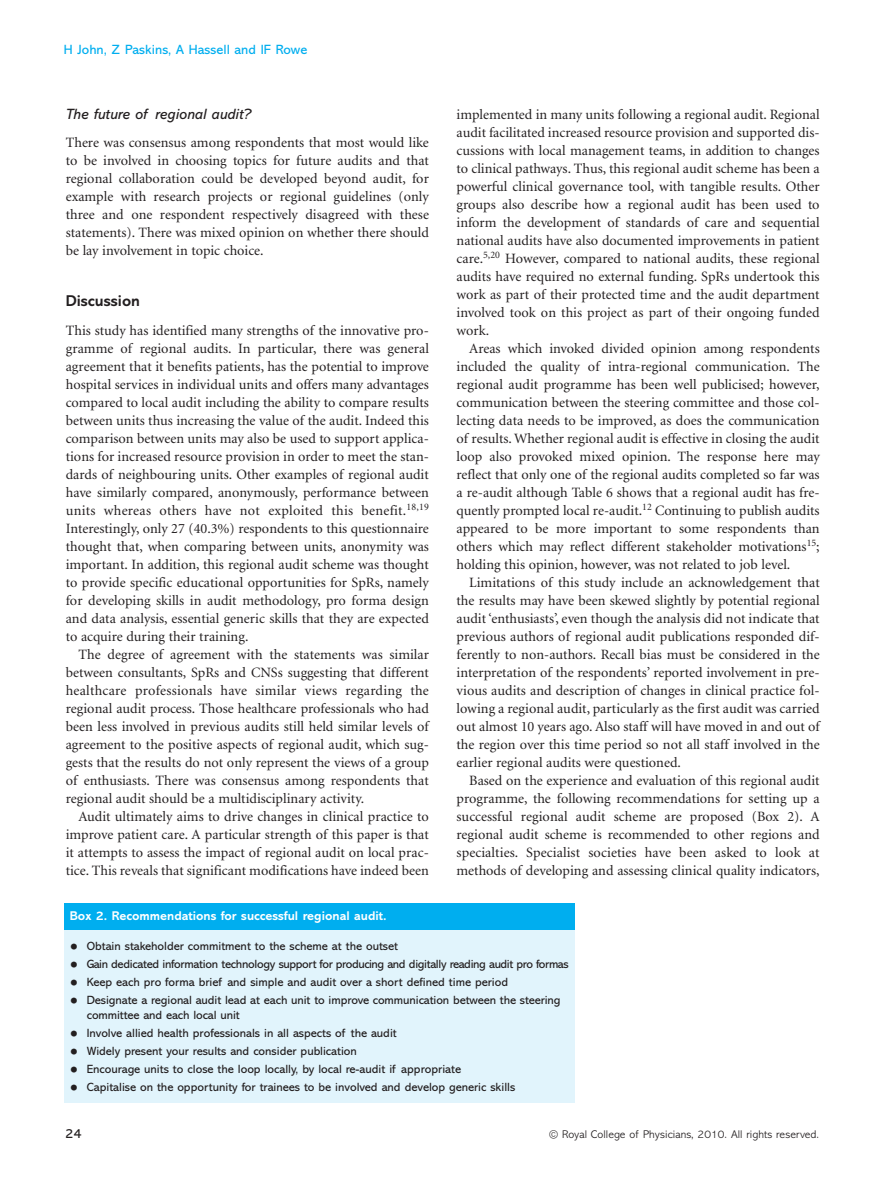
<style>
.page{position:relative;width:893px;height:1191px;background:#fff}
.page>*{position:absolute;margin:0;border:0;box-sizing:border-box;transform-origin:0 0}
.t1{font:700 15.75px "Abadi";color:#231f20}
.t2{font:italic 15px "Abadi";color:#231f20}
.t3{font:14.25px/18px "Minion";color:#231f20;text-align:justify}
.t4{font:13.5px "Abadi";letter-spacing:.005em;color:#00aeef}
.t5{font:13.5px "Abadi";color:#231f20}
.t6{font:700 12.75px "Abadi";color:#fff}
.t7{font:12px/15px "Abadi";color:#231f20}
.t8{font:12px "Abadi";letter-spacing:-.03em;color:#231f20}
.t9{font:300 11.25px "Abadi";letter-spacing:.005em;color:#231f20}
.s1{font-size:24px}
</style>
<div class="page">
<svg style="left:64px;top:903px;width:511px;height:200px;background:#c2eafa"></svg>
<p class="t4" style="left:64px;top:44px;width:245px">H John, Z Paskins, A Hassell and IF Rowe</p>
<p class="t2" style="left:66px;top:108px;width:187px">The future of regional audit?</p>
<p class="t3" style="left:66px;top:135px;width:365px">There was consensus among respondents that most would like to be involved in choosing topics for future audits and that regional collaboration could be developed beyond audit, for example with research projects or regional guidelines (only three and one respondent respectively disagreed with these statements). There was mixed opinion on whether there should be lay involvement in topic choice.</p>
<p class="t1" style="left:66px;top:295px;width:76px">Discussion</p>
<p class="t3" style="left:66px;top:322px;width:365px">This study has identified many strengths of the innovative pro&shy;gramme of regional audits. In particular, there was general agreement that it benefits patients, has the potential to improve hospital services in individual units and offers many advantages compared to local audit including the ability to compare results between units thus increasing the value of the audit. Indeed this comparison between units may also be used to support applica&shy;tions for increased resource provision in order to meet the stan&shy;dards of neighbouring units. Other examples of regional audit have similarly compared, anonymously, performance between units whereas others have not exploited this benefit.<sup>18,19<br></sup>Interestingly, only 27 (40.3%) respondents to this questionnaire thought that, when comparing between units, anonymity was important. In addition, this regional audit scheme was thought to provide specific educational opportunities for SpRs, namely for developing skills in audit methodology, pro forma design and data analysis, essential generic skills that they are expected to acquire during their training.</p>
<p class="t3" style="left:66px;top:646px;width:365px;text-indent:13px">The degree of agreement with the statements was similar between consultants, SpRs and CNSs suggesting that different healthcare professionals have similar views regarding the regional audit process. Those healthcare professionals who had been less involved in previous audits still held similar levels of agreement to the positive aspects of regional audit, which sug&shy;gests that the results do not only represent the views of a group of enthusiasts. There was consensus among respondents that regional audit should be a multidisciplinary activity.</p>
<p class="t3" style="left:66px;top:808px;width:365px;text-indent:13px">Audit ultimately aims to drive changes in clinical practice to improve patient care. A particular strength of this paper is that it attempts to assess the impact of regional audit on local prac&shy;tice. This reveals that significant modifications have indeed been</p>
<p class="t3" style="left:457px;top:106px;width:365px">implemented in many units following a regional audit. Regional audit facilitated increased resource provision and supported dis&shy;cussions with local management teams, in addition to changes to clinical pathways. Thus, this regional audit scheme has been a powerful clinical governance tool, with tangible results. Other groups also describe how a regional audit has been used to inform the development of standards of care and sequential national audits have also documented improvements in patient care.<sup>5,20</sup> However, compared to national audits, these regional audits have required no external funding. SpRs undertook this work as part of their protected time and the audit department involved took on this project as part of their ongoing funded work.</p>
<p class="t3" style="left:457px;top:340px;width:365px;text-indent:13px">Areas which invoked divided opinion among respondents included the quality of intra-regional communication. The regional audit programme has been well publicised; however, communication between the steering committee and those col&shy;lecting data needs to be improved, as does the communication of results. Whether regional audit is effective in closing the audit loop also provoked mixed opinion. The response here may reflect that only one of the regional audits completed so far was a re-audit although Table 6 shows that a regional audit has fre&shy;quently prompted local re-audit.<sup>12</sup> Continuing to publish audits appeared to be more important to some respondents than others which may reflect different stakeholder motivations<sup>15</sup>; holding this opinion, however, was not related to job level.</p>
<p class="t3" style="left:457px;top:574px;width:365px;text-indent:13px">Limitations of this study include an acknowledgement that the results may have been skewed slightly by potential regional audit ‘enthusiasts’, even though the analysis did not indicate that previous authors of regional audit publications responded dif&shy;ferently to non-authors. Recall bias must be considered in the interpretation of the respondents’ reported involvement in pre&shy;vious audits and description of changes in clinical practice fol&shy;lowing a regional audit, particularly as the first audit was carried out almost 10 years ago. Also staff will have moved in and out of the region over this time period so not all staff involved in the earlier regional audits were questioned.</p>
<p class="t3" style="left:457px;top:772px;width:365px;text-indent:13px">Based on the experience and evaluation of this regional audit programme, the following recommendations for setting up a successful regional audit scheme are proposed (Box 2). A regional audit scheme is recommended to other regions and specialties. Specialist societies have been asked to look at methods of developing and assessing clinical quality indicators,</p>
<p class="t6" style="left:70px;top:911px;width:318px">Box 2. Recommendations for successful regional audit.</p>
<p class="t7" style="left:70px;top:939px;width:330px"><span class="s1">•</span> Obtain stakeholder commitment to the scheme at the outset</p>
<p class="t8" style="left:70px;top:959px;width:500px"><span class="s1">•</span> Gain dedicated information technology support for producing and digitally reading audit pro formas</p>
<p class="t7" style="left:70px;top:975px;width:440px"><span class="s1">•</span> Keep each pro forma brief and simple and audit over a short defined time period</p>
<p class="t7" style="left:87px;top:993px;width:475px;text-indent:-17px"><span class="s1">•</span> Designate a regional audit lead at each unit to improve communication between the steering committee and each local unit</p>
<p class="t7" style="left:70px;top:1026px;width:328px"><span class="s1">•</span> Involve allied health professionals in all aspects of the audit</p>
<p class="t7" style="left:70px;top:1044px;width:289px"><span class="s1">•</span> Widely present your results and consider publication</p>
<p class="t7" style="left:70px;top:1062px;width:393px"><span class="s1">•</span> Encourage units to close the loop locally, by local re-audit if appropriate</p>
<p class="t7" style="left:70px;top:1080px;width:447px"><span class="s1">•</span> Capitalise on the opportunity for trainees to be involved and develop generic skills</p>
<p class="t5" style="left:65px;top:1128px;width:18px">24</p>
<p class="t9" style="left:549px;top:1129px;width:271px">© Royal College of Physicians, 2010. All rights reserved.</p>
</div>
